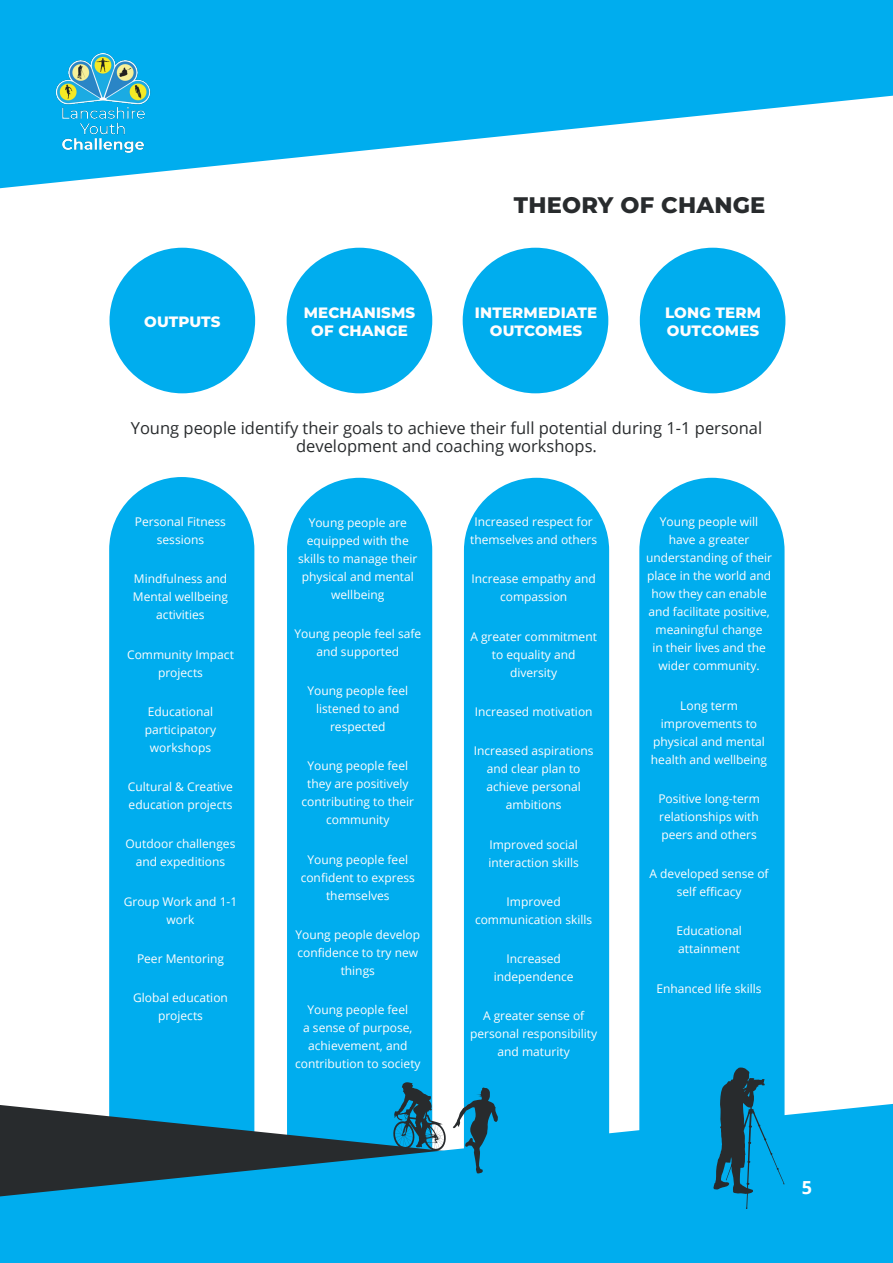
<style>
.page{position:relative;width:893px;height:1263px;background:#fff}
.page>*{position:absolute;margin:0;border:0;box-sizing:border-box;transform-origin:0 0}
.t1{font:800 22.5px "Montserrat";letter-spacing:.01em;color:#282b2d}
.t2{font:700 18px "Open Sans";color:#fff}
.t3{font:16.5px/18px "Open Sans";color:#282b2d;text-align:center}
.t4{font:800 15px "Montserrat";letter-spacing:.01em;color:#fffdfd}
.t5{font:12px/18px "Open Sans";color:#fffdfd;text-align:center}
</style>
<div class="page">
<div style="left:287px;top:478px;width:145px;height:626px;background:#00adee"></div>
<div style="left:109px;top:477px;width:145px;height:627px;background:#00adee"></div>
<svg style="left:0;top:0;width:893px;height:188px;fill:#00adee"></svg>
<img style="left:54px;top:54px;width:98px;height:105px">
<svg style="left:0;top:1104px;width:893px;height:159px;background:#1293c4"></svg>
<div style="left:110px;top:248px;width:145px;height:145px;background:#00adee;border-radius:50%"></div>
<div style="left:287px;top:248px;width:145px;height:145px;background:#00adee;border-radius:50%"></div>
<div style="left:463px;top:248px;width:145px;height:145px;background:#00adee;border-radius:50%"></div>
<div style="left:640px;top:248px;width:145px;height:145px;background:#00adee;border-radius:50%"></div>
<div style="left:464px;top:478px;width:145px;height:785px;background:#00adee"></div>
<div style="left:639px;top:478px;width:145px;height:785px;background:#00adee"></div>
<svg style="left:392px;top:1082px;width:55px;height:69px"></svg>
<svg style="left:713px;top:1066px;width:72px;height:143px;background:#0c84b2"></svg>
<svg style="left:453px;top:1087px;width:45px;height:86px"></svg>
<p class="t4" style="left:144px;top:311px;width:78px">OUTPUTS</p>
<p class="t4" style="left:304px;top:301px;width:113px">MECHANISMS</p>
<p class="t4" style="left:311px;top:319px;width:98px">OF CHANGE</p>
<p class="t1" style="left:514px;top:189px;width:253px">THEORY OF CHANGE</p>
<p class="t4" style="left:475px;top:302px;width:124px">INTERMEDIATE</p>
<p class="t4" style="left:490px;top:320px;width:94px">OUTCOMES</p>
<p class="t4" style="left:665px;top:301px;width:97px">LONG TERM</p>
<p class="t4" style="left:667px;top:319px;width:94px">OUTCOMES</p>
<p class="t3" style="left:131px;top:418px;width:633px">Young people identify their goals to achieve their full potential during 1-1 personal development and coaching workshops.</p>
<p class="t5" style="left:135px;top:512px;width:93px">Personal Fitness sessions</p>
<p class="t5" style="left:133px;top:570px;width:97px">Mindfulness and<br>Mental wellbeing activities</p>
<p class="t5" style="left:127px;top:645px;width:108px">Community Impact projects</p>
<p class="t5" style="left:145px;top:702px;width:73px">Educational participatory workshops</p>
<p class="t5" style="left:128px;top:777px;width:107px;text-align:left">Cultural &amp; Creative education projects</p>
<p class="t5" style="left:126px;top:835px;width:111px">Outdoor challenges and expeditions</p>
<p class="t5" style="left:124px;top:892px;width:115px">Group Work and 1-1 work</p>
<p class="t5" style="left:137px;top:949px;width:88px">Peer Mentoring</p>
<p class="t5" style="left:133px;top:988px;width:96px">Global education projects</p>
<p class="t5" style="left:298px;top:513px;width:121px">Young people are equipped with the skills to manage their physical and mental wellbeing</p>
<p class="t5" style="left:294px;top:624px;width:128px">Young people feel safe and supported</p>
<p class="t5" style="left:308px;top:681px;width:102px">Young people feel listened to and respected</p>
<p class="t5" style="left:302px;top:757px;width:114px">Young people feel they are positively contributing to their community</p>
<p class="t5" style="left:301px;top:850px;width:116px">Young people feel confident to express themselves</p>
<p class="t5" style="left:296px;top:925px;width:126px">Young people develop confidence to try new things</p>
<p class="t5" style="left:295px;top:1000px;width:127px">Young people feel<br>a sense of purpose, achievement, and contribution to society</p>
<p class="t5" style="left:470px;top:512px;width:129px">Increased respect for themselves and others</p>
<p class="t5" style="left:471px;top:570px;width:126px">Increase empathy and compassion</p>
<p class="t5" style="left:470px;top:627px;width:128px">A greater commitment to equality and diversity</p>
<p class="t5" style="left:475px;top:702px;width:119px">Increased motivation</p>
<p class="t5" style="left:474px;top:742px;width:121px">Increased aspirations and clear plan to achieve personal ambitions</p>
<p class="t5" style="left:488px;top:835px;width:92px;text-align:left">Improved social interaction skills</p>
<p class="t5" style="left:475px;top:892px;width:119px">Improved communication skills</p>
<p class="t5" style="left:494px;top:949px;width:81px">Increased independence</p>
<p class="t5" style="left:470px;top:1007px;width:128px">A greater sense of personal responsibility and maturity</p>
<p class="t5" style="left:646px;top:512px;width:127px">Young people will have a greater understanding of their place in the world and how they can enable and facilitate positive, meaningful change<br>in their lives and the wider community.</p>
<p class="t5" style="left:651px;top:696px;width:118px">Long term improvements to physical and mental health and wellbeing</p>
<p class="t5" style="left:658px;top:789px;width:103px;text-align:justify">Positive long-term relationships with peers and others</p>
<p class="t5" style="left:649px;top:864px;width:121px">A developed sense of self efficacy</p>
<p class="t5" style="left:676px;top:922px;width:67px;text-align:left">Educational attainment</p>
<p class="t5" style="left:656px;top:979px;width:107px">Enhanced life skills</p>
<p class="t2" style="left:802px;top:1175px;width:12px">5</p>
</div>
